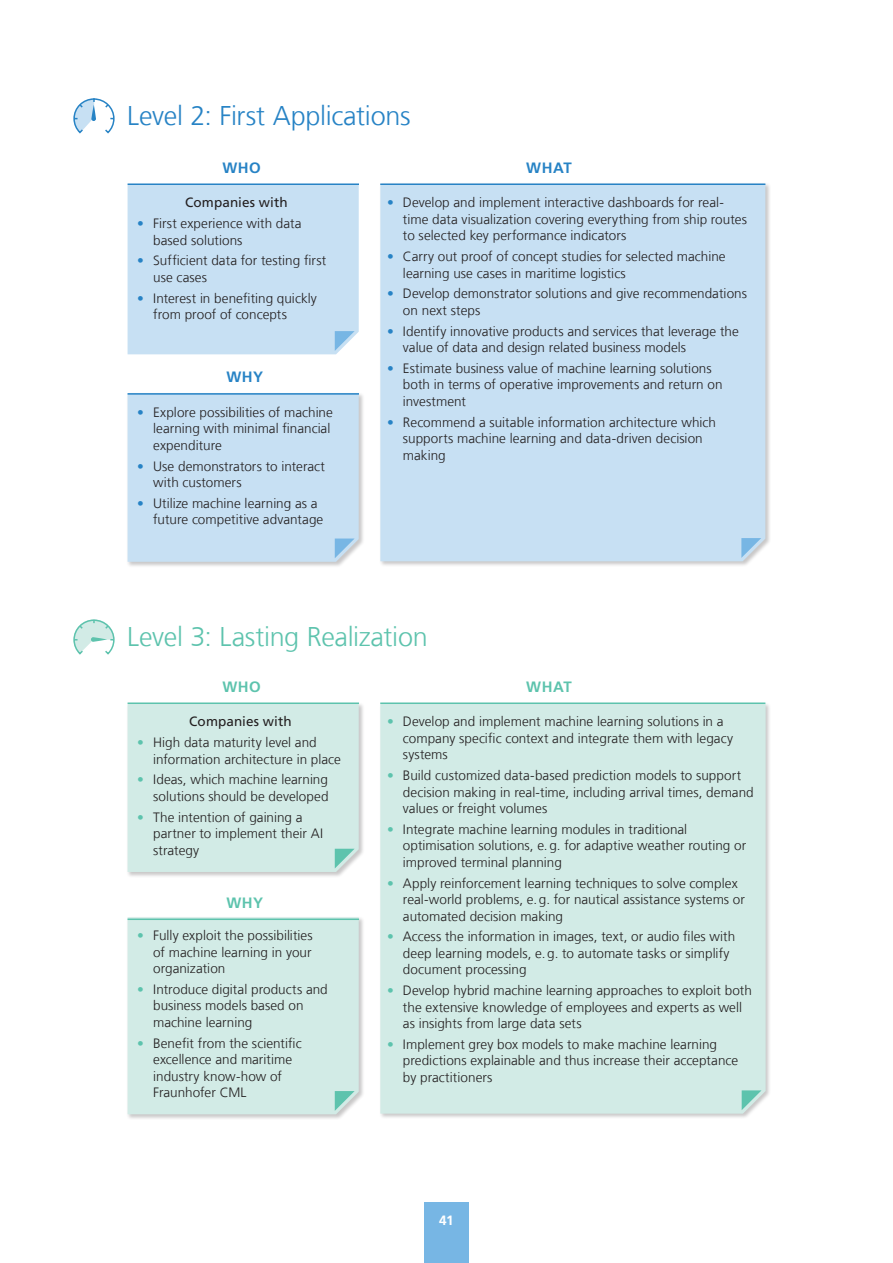
<style>
.page{position:relative;width:893px;height:1263px;background:#fff}
.page>*{position:absolute;margin:0;border:0;box-sizing:border-box;transform-origin:0 0}
.t1{font:300 27px "Frutiger LT Com";letter-spacing:-.015em;color:#5dc3ad}
.t2{font:300 27px "Frutiger LT Com";letter-spacing:-.01em;color:#2783c5}
.t3{font:700 15px "Frutiger LT Com";letter-spacing:.03em;color:#2783c5}
.t4{font:700 15px "Frutiger LT Com";letter-spacing:.03em;color:#5dc3ad}
.t5{font:300 13.5px/16.5px "Frutiger LT Com";letter-spacing:.005em;color:#231f20}
.t6{font:13.5px "Frutiger LT Com";letter-spacing:.01em;color:#231f20}
.t7{font:700 13.5px "Frutiger LT Com";color:#fff}
.s1{color:#2783c5}
.s2{color:#5dc3ad}
</style>
<div class="page">
<div style="left:424px;top:1202px;width:44px;height:61px;background:#77b6e4"></div>
<div style="left:379px;top:702px;width:392px;height:417px;background:#231f20;opacity:.25"></div>
<div style="left:380px;top:704px;width:386px;height:410px;background:#d2ebe6"></div>
<svg style="left:742px;top:1090px;width:19px;height:20px"></svg>
<div style="left:126px;top:916px;width:238px;height:204px;background:#231f20;opacity:.25"></div>
<div style="left:128px;top:917px;width:231px;height:197px;background:#d2ebe6"></div>
<svg style="left:335px;top:1091px;width:20px;height:20px"></svg>
<div style="left:126px;top:702px;width:238px;height:176px;background:#231f20;opacity:.25"></div>
<div style="left:128px;top:704px;width:231px;height:168px;background:#d2ebe6"></div>
<div style="left:128px;top:185px;width:231px;height:169px;background:#c7e0f3"></div>
<div style="left:126px;top:392px;width:238px;height:175px;background:#231f20;opacity:.25"></div>
<div style="left:128px;top:395px;width:231px;height:167px;background:#c7e0f3"></div>
<div style="left:379px;top:183px;width:392px;height:384px;background:#231f20;opacity:.25"></div>
<div style="left:380px;top:185px;width:385px;height:376px;background:#c7e0f3"></div>
<svg style="left:741px;top:538px;width:20px;height:20px"></svg>
<svg style="left:73px;top:98px;width:42px;height:36px"></svg>
<svg style="left:73px;top:619px;width:42px;height:36px"></svg>
<svg style="left:91px;top:105px;width:5px;height:16px"></svg>
<svg style="left:91px;top:637px;width:16px;height:5px"></svg>
<hr style="left:128px;top:183px;width:231px;height:2px;background:#2783c5">
<hr style="left:128px;top:702px;width:231px;height:2px;background:#5dc3ad">
<hr style="left:380px;top:183px;width:385px;height:2px;background:#2783c5">
<hr style="left:380px;top:702px;width:385px;height:2px;background:#5dc3ad">
<hr style="left:128px;top:393px;width:231px;height:2px;background:#2783c5">
<hr style="left:128px;top:918px;width:231px;height:2px;background:#5dc3ad">
<h1 class="t2" style="left:127px;top:100px;width:285px">Level 2: First Applications</h1>
<p class="t3" style="left:222px;top:159px;width:40px">WHO</p>
<p class="t3" style="left:526px;top:159px;width:47px">WHAT</p>
<p class="t6" style="left:185px;top:195px;width:104px">Companies with</p>
<p class="t5" style="left:153px;top:215px;width:150px;text-indent:-16px"><span class="s1">•</span> First experience with data based solutions</p>
<p class="t5" style="left:153px;top:253px;width:175px;text-indent:-16px"><span class="s1">•</span> Sufficient data for testing first use cases</p>
<p class="t5" style="left:153px;top:290px;width:165px;text-indent:-16px"><span class="s1">•</span> Interest in benefiting quickly from proof of concepts</p>
<p class="t3" style="left:226px;top:368px;width:38px">WHY</p>
<p class="t5" style="left:153px;top:404px;width:181px;text-indent:-16px"><span class="s1">•</span> Explore possibilities of machine learning with minimal financial expenditure</p>
<p class="t5" style="left:153px;top:458px;width:173px;text-indent:-16px"><span class="s1">•</span> Use demonstrators to interact with customers</p>
<p class="t5" style="left:153px;top:495px;width:172px;text-indent:-16px"><span class="s1">•</span> Utilize machine learning as a future competitive advantage</p>
<p class="t5" style="left:403px;top:195px;width:345px;text-indent:-16px"><span class="s1">•</span> Develop and implement interactive dashboards for real&shy;time data visualization covering everything from ship routes to selected key performance indicators</p>
<p class="t5" style="left:403px;top:248px;width:324px;text-indent:-16px"><span class="s1">•</span> Carry out proof of concept studies for selected machine learning use cases in maritime logistics</p>
<p class="t5" style="left:403px;top:286px;width:345px;text-indent:-16px"><span class="s1">•</span> Develop demonstrator solutions and give recommendations on next steps</p>
<p class="t5" style="left:403px;top:323px;width:337px;text-indent:-16px"><span class="s1">•</span> Identify innovative products and services that leverage the value of data and design related business models</p>
<p class="t5" style="left:403px;top:360px;width:321px;text-indent:-16px"><span class="s1">•</span> Estimate business value of machine learning solutions both in terms of operative improvements and return on investment</p>
<p class="t5" style="left:403px;top:414px;width:315px;text-indent:-16px"><span class="s1">•</span> Recommend a suitable information architecture which supports machine learning and data-driven decision making</p>
<h1 class="t1" style="left:127px;top:621px;width:302px">Level 3: Lasting Realization</h1>
<p class="t4" style="left:222px;top:677px;width:40px">WHO</p>
<p class="t4" style="left:526px;top:677px;width:47px">WHAT</p>
<p class="t6" style="left:189px;top:714px;width:104px">Companies with</p>
<p class="t5" style="left:153px;top:734px;width:189px;text-indent:-16px"><span class="s2">•</span> High data maturity level and information architecture in place</p>
<p class="t5" style="left:137px;top:772px;width:193px;text-align:right"><span class="s2">•</span> Ideas, which machine learning solutions should be developed</p>
<p class="t5" style="left:153px;top:809px;width:171px;text-indent:-16px"><span class="s2">•</span> The intention of gaining a partner to implement their AI strategy</p>
<p class="t4" style="left:226px;top:893px;width:38px">WHY</p>
<p class="t5" style="left:153px;top:927px;width:161px;text-align:justify;text-indent:-16px"><span class="s2">•</span> Fully exploit the possibilities of machine learning in your organization</p>
<p class="t5" style="left:153px;top:981px;width:176px;text-indent:-16px"><span class="s2">•</span> Introduce digital products and business models based on machine learning</p>
<p class="t5" style="left:153px;top:1035px;width:150px;text-indent:-16px"><span class="s2">•</span> Benefit from the scientific excellence and maritime industry know-how of<br>Fraunhofer CML</p>
<p class="t5" style="left:403px;top:713px;width:332px;text-indent:-16px"><span class="s2">•</span> Develop and implement machine learning solutions in a company specific context and integrate them with legacy systems</p>
<p class="t5" style="left:403px;top:767px;width:352px;text-indent:-16px"><span class="s2">•</span> Build customized data-based prediction models to support decision making in real-time, including arrival times, demand values or freight volumes</p>
<p class="t5" style="left:403px;top:821px;width:345px;text-indent:-16px"><span class="s2">•</span> Integrate machine learning modules in traditional optimisation solutions, e.g. for adaptive weather routing or improved terminal planning</p>
<p class="t5" style="left:403px;top:875px;width:344px;text-indent:-16px"><span class="s2">•</span> Apply reinforcement learning techniques to solve complex real-world problems, e.g. for nautical assistance systems or automated decision making</p>
<p class="t5" style="left:403px;top:928px;width:334px;text-indent:-16px"><span class="s2">•</span> Access the information in images, text, or audio files with deep learning models, e.g. to automate tasks or simplify document processing</p>
<p class="t5" style="left:403px;top:982px;width:351px;text-indent:-16px"><span class="s2">•</span> Develop hybrid machine learning approaches to exploit both the extensive knowledge of employees and experts as well as insights from large data sets</p>
<p class="t5" style="left:403px;top:1036px;width:337px;text-indent:-16px"><span class="s2">•</span> Implement grey box models to make machine learning predictions explainable and thus increase their acceptance by practitioners</p>
<p class="t7" style="left:439px;top:1213px;width:16px">41</p>
</div>
